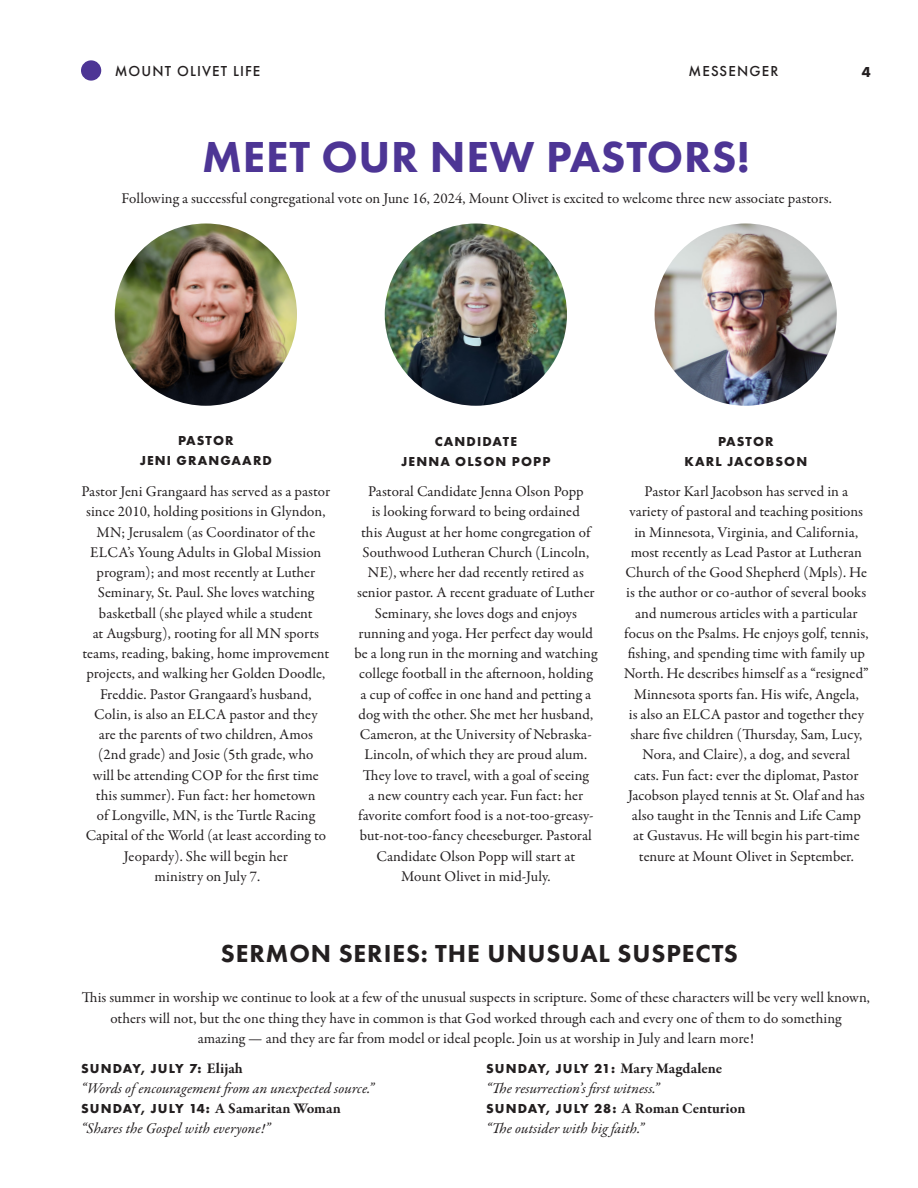
<style>
.page{position:relative;width:918px;height:1188px;background:#fff}
.page>*{position:absolute;margin:0;border:0;box-sizing:border-box;transform-origin:0 0}
.t1{font:800 45px "Futura PT";letter-spacing:.015em;color:#4d3595}
.t2{font:800 25.5px "Futura PT";letter-spacing:.035em;color:#231f20}
.t3{font:15px/20.2px "Garamond Premr Pro";letter-spacing:.005em;color:#231f20;text-align:center}
.t4{font:italic 15px/20.2px "Garamond Premr Pro";color:#231f20}
.t5{font:500 15px "Futura PT";letter-spacing:.075em;color:#231f20}
.t6{font:700 15px "Futura PT";color:#231f20}
.t7{font:700 13.5px "Futura PT";letter-spacing:.085em;color:#231f20}
.s1{font-family:"Garamond Premr Pro";font-size:15px}
.s2{font-family:"Futura PT";font-weight:700;font-style:normal;font-size:13.5px}
.s3{font-weight:700;font-style:normal}
</style>
<div class="page">
<div style="left:81px;top:60px;width:20px;height:21px;background:#4d3595;border-radius:50%"></div>
<img style="left:115px;top:224px;width:182px;height:182px;border-radius:91px">
<img style="left:385px;top:224px;width:182px;height:182px;border-radius:91px">
<img style="left:655px;top:224px;width:182px;height:182px;border-radius:91px">
<p class="t5" style="left:115px;top:62px;width:147px">MOUNT OLIVET LIFE</p>
<p class="t5" style="left:688px;top:62px;width:91px">MESSENGER</p>
<p class="t6" style="left:862px;top:62px;width:10px">4</p>
<p class="t1" style="left:202px;top:129px;width:549px">MEET OUR NEW PASTORS!</p>
<p class="t3" style="left:122px;top:188px;width:712px">Following a successful congregational vote on June 16, 2024, Mount Olivet is excited to welcome three new associate pastors.</p>
<p class="t7" style="left:178px;top:432px;width:57px">PASTOR</p>
<p class="t7" style="left:140px;top:452px;width:134px">JENI GRANGAARD</p>
<p class="t7" style="left:435px;top:432px;width:84px">CANDIDATE</p>
<p class="t7" style="left:401px;top:453px;width:151px">JENNA OLSON POPP</p>
<p class="t7" style="left:718px;top:432px;width:57px">PASTOR</p>
<p class="t7" style="left:684px;top:453px;width:124px">KARL JACOBSON</p>
<p class="t3" style="left:81px;top:482px;width:250px">Pastor Jeni Grangaard has served as a pastor since 2010, holding positions in Glyndon, MN; Jerusalem (as Coordinator of the ELCA’s Young Adults in Global Mission program); and most recently at Luther Seminary, St. Paul. She loves watching basketball (she played while a student<br>at Augsburg), rooting for all MN sports teams, reading, baking, home improvement projects, and walking her Golden Doodle, Freddie. Pastor Grangaard’s husband, Colin, is also an ELCA pastor and they<br>are the parents of two children, Amos<br>(2nd grade) and Josie (5th grade, who<br>will be attending COP for the first time this summer). Fun fact: her hometown<br>of Longville, MN, is the Turtle Racing Capital of the World (at least according to Jeopardy). She will begin her<br>ministry on July 7.</p>
<p class="t3" style="left:354px;top:482px;width:244px">Pastoral Candidate Jenna Olson Popp<br>is looking forward to being ordained<br>this August at her home congregation of Southwood Lutheran Church (Lincoln, NE), where her dad recently retired as senior pastor. A recent graduate of Luther Seminary, she loves dogs and enjoys running and yoga. Her perfect day would be a long run in the morning and watching college football in the afternoon, holding a cup of coffee in one hand and petting a dog with the other. She met her husband, Cameron, at the University of Nebraska-Lincoln, of which they are proud alum.<br>They love to travel, with a goal of seeing<br>a new country each year. Fun fact: her favorite comfort food is a not-too-greasy&shy;but-not-too-fancy cheeseburger. Pastoral Candidate Olson Popp will start at<br>Mount Olivet in mid-July.</p>
<p class="t3" style="left:624px;top:482px;width:246px">Pastor Karl Jacobson has served in a variety of pastoral and teaching positions in Minnesota, Virginia, and California, most recently as Lead Pastor at Lutheran Church of the Good Shepherd (Mpls). He is the author or co-author of several books and numerous articles with a particular focus on the Psalms. He enjoys golf, tennis, fishing, and spending time with family up North. He describes himself as a “resigned” Minnesota sports fan. His wife, Angela,<br>is also an ELCA pastor and together they share five children (Thursday, Sam, Lucy, Nora, and Claire), a dog, and several<br>cats. Fun fact: ever the diplomat, Pastor Jacobson played tennis at St. Olaf and has also taught in the Tennis and Life Camp<br>at Gustavus. He will begin his part-time tenure at Mount Olivet in September.</p>
<p class="t2" style="left:221px;top:937px;width:518px">SERMON SERIES: THE UNUSUAL SUSPECTS</p>
<p class="t3" style="left:82px;top:988px;width:790px">This summer in worship we continue to look at a few of the unusual suspects in scripture. Some of these characters will be very well known, others will not, but the one thing they have in common is that God worked through each and every one of them to do something<br>amazing — and they are far from model or ideal people. Join us at worship in July and learn more!</p>
<p class="t7" style="left:81px;top:1059px;width:163px">SUNDAY, JULY 7: <span class="s1">Elijah</span></p>
<p class="t4" style="left:81px;top:1079px;width:294px">“Words of encouragement from an unexpected source.”</p>
<p class="t4" style="left:81px;top:1099px;width:261px"><span class="s2">SUNDAY, JULY 14:</span> <span class="s3">A Samaritan Woman </span>“Shares the Gospel with everyone!”</p>
<p class="t7" style="left:486px;top:1059px;width:238px">SUNDAY, JULY 21: <span class="s1">Mary Magdalene</span></p>
<p class="t4" style="left:486px;top:1079px;width:175px">“The resurrection’s first witness.”</p>
<p class="t4" style="left:486px;top:1099px;width:261px"><span class="s2">SUNDAY, JULY 28:</span> <span class="s3">A Roman Centurion </span>“The outsider with big faith.”</p>
</div>
